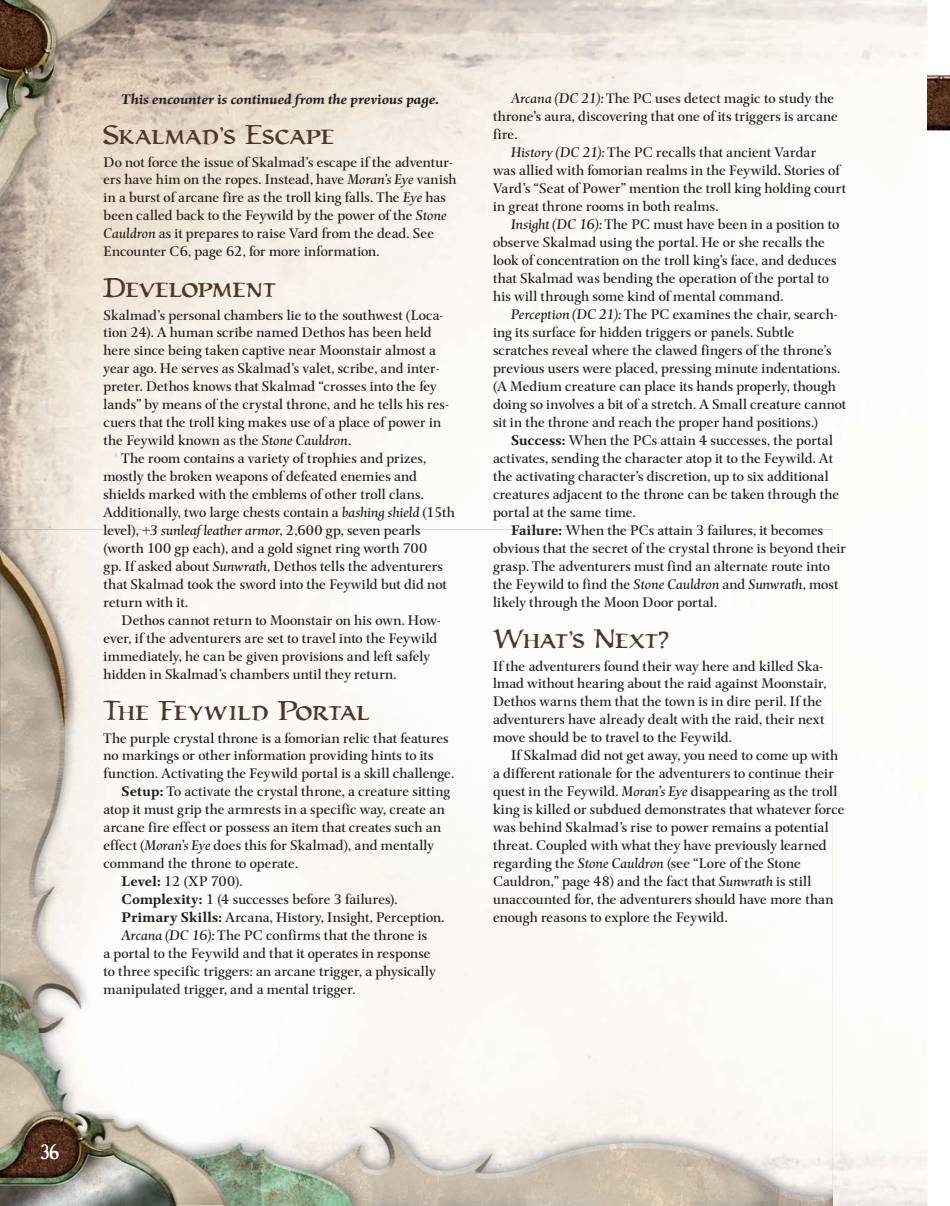
<style>
.page{position:relative;width:950px;height:1206px;background:#fff}
.page>*{position:absolute;margin:0;border:0;box-sizing:border-box;transform-origin:0 0}
.t1{font:27px "Dn D Lolth SCC";letter-spacing:.01em;color:#4f3629}
.t2{font:21px "Dn D Lolth SCC";color:#fff;scale:.85 1}
.t3{font:13.8px/18px "Mentor Std";color:#231f20}
.t4{font:13.8px "Mentor Std";letter-spacing:.02em;color:#231f20}
.t5{font:italic 700 13.8px "Mentor Std";letter-spacing:.02em;color:#231f20}
.s1{font-style:italic}
.s2{font-weight:700}
</style>
<div class="page">
<img style="left:0;top:0;width:927px;height:1206px">
<img style="left:0;top:530px;width:727px;height:523px">
<img style="left:727px;top:530px;width:105px;height:676px">
<img style="left:251px;top:1053px;width:477px;height:153px">
<img style="left:927px;top:74px;width:23px;height:58px">
<img style="left:0;top:1034px;width:251px;height:172px">
<img style="left:0;top:0;width:142px;height:259px">
<p class="t5" style="left:121px;top:93px;width:319px">This encounter is continued from the previous page.</p>
<p class="t1" style="left:104px;top:122px;width:232px">Skalmad’s Escape</p>
<p class="t3" style="left:104px;top:154px;width:354px">Do not force the issue of Skalmad’s escape if the adventur&shy;ers have him on the ropes. Instead, have <span class="s1">Moran’s Eye</span> vanish in a burst of arcane fire as the troll king falls. The <span class="s1">Eye</span> has been called back to the Feywild by the power of the <span class="s1">Stone Cauldron</span> as it prepares to raise Vard from the dead. See Encounter C6, page 62, for more information.</p>
<p class="t1" style="left:104px;top:275px;width:174px">Development</p>
<p class="t3" style="left:104px;top:307px;width:341px">Skalmad’s personal chambers lie to the southwest (Loca-</p>
<p class="t3" style="left:104px;top:325px;width:330px">tion 24). A human scribe named Dethos has been held</p>
<p class="t3" style="left:104px;top:343px;width:334px">here since being taken captive near Moonstair almost a</p>
<p class="t3" style="left:104px;top:361px;width:337px">year ago. He serves as Skalmad’s valet, scribe, and inter-</p>
<p class="t3" style="left:104px;top:379px;width:335px">preter. Dethos knows that Skalmad “crosses into the fey</p>
<p class="t3" style="left:104px;top:397px;width:347px">lands” by means of the crystal throne, and he tells his res-</p>
<p class="t3" style="left:104px;top:415px;width:339px">cuers that the troll king makes use of a place of power in</p>
<p class="t4" style="left:104px;top:435px;width:249px">the Feywild known as the <span class="s1">Stone Cauldron</span>.</p>
<p class="t3" style="left:121px;top:451px;width:306px">The room contains a variety of trophies and prizes,</p>
<p class="t3" style="left:104px;top:469px;width:315px">mostly the broken weapons of defeated enemies and</p>
<p class="t3" style="left:104px;top:487px;width:321px">shields marked with the emblems of other troll clans.</p>
<p class="t3" style="left:104px;top:505px;width:353px">Additionally, two large chests contain a <span class="s1">bashing shield</span> (15th</p>
<p class="t3" style="left:104px;top:523px;width:319px">level), <span class="s1">+3 sunleaf leather armor</span>, 2,600 gp, seven pearls</p>
<p class="t3" style="left:104px;top:541px;width:325px">(worth 100 gp each), and a gold signet ring worth 700</p>
<p class="t3" style="left:104px;top:559px;width:341px">gp. If asked about <span class="s1">Sunwrath</span>, Dethos tells the adventurers</p>
<p class="t3" style="left:104px;top:577px;width:345px">that Skalmad took the sword into the Feywild but did not</p>
<p class="t4" style="left:104px;top:597px;width:86px">return with it.</p>
<p class="t3" style="left:122px;top:613px;width:321px">Dethos cannot return to Moonstair on his own. How-</p>
<p class="t3" style="left:104px;top:631px;width:335px">ever, if the adventurers are set to travel into the Feywild</p>
<p class="t3" style="left:104px;top:649px;width:328px">immediately, he can be given provisions and left safely</p>
<p class="t3" style="left:104px;top:667px;width:294px">hidden in Skalmad’s chambers until they return.</p>
<p class="t1" style="left:104px;top:698px;width:268px">The Feywild Portal</p>
<p class="t3" style="left:104px;top:730px;width:346px">The purple crystal throne is a fomorian relic that features</p>
<p class="t3" style="left:104px;top:748px;width:331px">no markings or other information providing hints to its</p>
<p class="t3" style="left:104px;top:766px;width:352px">function. Activating the Feywild portal is a skill challenge.</p>
<p class="t3" style="left:121px;top:784px;width:330px"><span class="s2">Setup:</span> To activate the crystal throne, a creature sitting</p>
<p class="t3" style="left:104px;top:802px;width:343px">atop it must grip the armrests in a specific way, create an</p>
<p class="t3" style="left:104px;top:820px;width:339px">arcane fire effect or possess an item that creates such an</p>
<p class="t3" style="left:104px;top:838px;width:332px">effect (<span class="s1">Moran’s Eye</span> does this for Skalmad), and mentally</p>
<p class="t3" style="left:104px;top:856px;width:196px">command the throne to operate.</p>
<p class="t3" style="left:121px;top:874px;width:122px"><span class="s2">Level:</span> 12 (XP 700).</p>
<p class="t3" style="left:121px;top:892px;width:277px"><span class="s2">Complexity:</span> 1 (4 successes before 3 failures).</p>
<p class="t3" style="left:121px;top:910px;width:324px"><span class="s2">Primary Skills:</span> Arcana, History, Insight, Perception.</p>
<p class="t3" style="left:121px;top:928px;width:307px"><span class="s1">Arcana (DC 16):</span> The PC confirms that the throne is</p>
<p class="t3" style="left:104px;top:946px;width:329px">a portal to the Feywild and that it operates in response</p>
<p class="t3" style="left:104px;top:964px;width:333px">to three specific triggers: an arcane trigger, a physically</p>
<p class="t3" style="left:104px;top:982px;width:253px">manipulated trigger, and a mental trigger.</p>
<p class="t3" style="left:511px;top:91px;width:325px"><span class="s1">Arcana (DC 21):</span> The PC uses detect magic to study the</p>
<p class="t3" style="left:493px;top:109px;width:346px">throne’s aura, discovering that one of its triggers is arcane</p>
<p class="t3" style="left:493px;top:127px;width:26px">fire.</p>
<p class="t3" style="left:511px;top:145px;width:307px"><span class="s1">History (DC 21):</span> The PC recalls that ancient Vardar</p>
<p class="t3" style="left:493px;top:163px;width:348px">was allied with fomorian realms in the Feywild. Stories of</p>
<p class="t3" style="left:493px;top:181px;width:354px">Vard’s “Seat of Power” mention the troll king holding court</p>
<p class="t3" style="left:493px;top:199px;width:227px">in great throne rooms in both realms.</p>
<p class="t3" style="left:511px;top:217px;width:330px"><span class="s1">Insight (DC 16):</span> The PC must have been in a position to</p>
<p class="t3" style="left:493px;top:235px;width:333px">observe Skalmad using the portal. He or she recalls the</p>
<p class="t3" style="left:493px;top:253px;width:345px">look of concentration on the troll king’s face, and deduces</p>
<p class="t3" style="left:493px;top:271px;width:337px">that Skalmad was bending the operation of the portal to</p>
<p class="t3" style="left:493px;top:289px;width:292px">his will through some kind of mental command.</p>
<p class="t3" style="left:511px;top:307px;width:328px"><span class="s1">Perception (DC 21):</span> The PC examines the chair, search-</p>
<p class="t3" style="left:493px;top:325px;width:303px">ing its surface for hidden triggers or panels. Subtle</p>
<p class="t3" style="left:493px;top:343px;width:340px">scratches reveal where the clawed fingers of the throne’s</p>
<p class="t3" style="left:493px;top:361px;width:348px">previous users were placed, pressing minute indentations.</p>
<p class="t3" style="left:493px;top:379px;width:344px">(A Medium creature can place its hands properly, though</p>
<p class="t3" style="left:493px;top:397px;width:355px">doing so involves a bit of a stretch. A Small creature cannot</p>
<p class="t3" style="left:493px;top:415px;width:327px">sit in the throne and reach the proper hand positions.)</p>
<p class="t3" style="left:511px;top:433px;width:323px"><span class="s2">Success:</span> When the PCs attain 4 successes, the portal</p>
<p class="t3" style="left:493px;top:451px;width:341px">activates, sending the character atop it to the Feywild. At</p>
<p class="t3" style="left:493px;top:469px;width:337px">the activating character’s discretion, up to six additional</p>
<p class="t3" style="left:493px;top:487px;width:348px">creatures adjacent to the throne can be taken through the</p>
<p class="t3" style="left:493px;top:505px;width:144px">portal at the same time.</p>
<p class="t3" style="left:511px;top:523px;width:314px"><span class="s2">Failure:</span> When the PCs attain 3 failures, it becomes</p>
<p class="t3" style="left:493px;top:541px;width:354px">obvious that the secret of the crystal throne is beyond their</p>
<p class="t3" style="left:493px;top:559px;width:338px">grasp. The adventurers must find an alternate route into</p>
<p class="t3" style="left:493px;top:577px;width:347px">the Feywild to find the <span class="s1">Stone Cauldron</span> and <span class="s1">Sunwrath</span>, most</p>
<p class="t3" style="left:493px;top:595px;width:225px">likely through the Moon Door portal.</p>
<p class="t1" style="left:493px;top:626px;width:177px">What’s Next?</p>
<p class="t3" style="left:493px;top:658px;width:331px">If the adventurers found their way here and killed Ska-</p>
<p class="t3" style="left:493px;top:676px;width:335px">lmad without hearing about the raid against Moonstair,</p>
<p class="t3" style="left:493px;top:694px;width:331px">Dethos warns them that the town is in dire peril. If the</p>
<p class="t3" style="left:493px;top:712px;width:333px">adventurers have already dealt with the raid, their next</p>
<p class="t3" style="left:493px;top:730px;width:240px">move should be to travel to the Feywild.</p>
<p class="t3" style="left:511px;top:748px;width:329px">If Skalmad did not get away, you need to come up with</p>
<p class="t3" style="left:493px;top:766px;width:342px">a different rationale for the adventurers to continue their</p>
<p class="t3" style="left:493px;top:784px;width:346px">quest in the Feywild. <span class="s1">Moran’s Eye</span> disappearing as the troll</p>
<p class="t3" style="left:493px;top:802px;width:353px">king is killed or subdued demonstrates that whatever force</p>
<p class="t3" style="left:493px;top:820px;width:337px">was behind Skalmad’s rise to power remains a potential</p>
<p class="t3" style="left:493px;top:838px;width:335px">threat. Coupled with what they have previously learned</p>
<p class="t3" style="left:493px;top:856px;width:309px">regarding the <span class="s1">Stone Cauldron</span> (see “Lore of the Stone</p>
<p class="t3" style="left:493px;top:874px;width:320px">Cauldron,” page 48) and the fact that <span class="s1">Sunwrath</span> is still</p>
<p class="t3" style="left:493px;top:892px;width:342px">unaccounted for, the adventurers should have more than</p>
<p class="t3" style="left:493px;top:910px;width:236px">enough reasons to explore the Feywild.</p>
<p class="t2" style="left:40px;top:1142px;width:24px">36</p>
</div>
